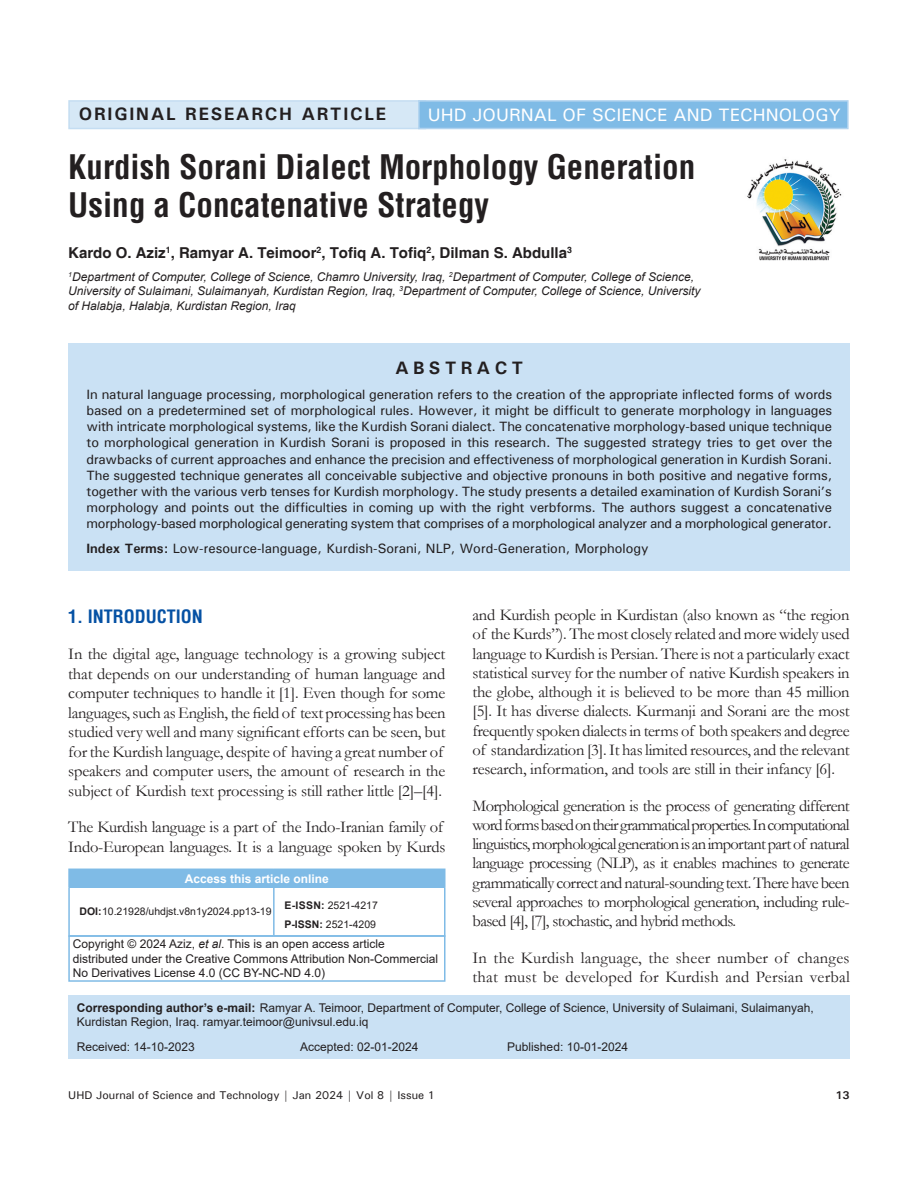
<style>
.page{position:relative;width:918px;height:1188px;background:#fff}
.page>*{position:absolute;margin:0;border:0;box-sizing:border-box;transform-origin:0 0}
.AT{font:700 condensed 33px/37.5px "Helvetica";color:#231f20}
.AH{font:500 18px "Univers";color:#fff}
.AH-2{font:700 18px "Univers";letter-spacing:.1em;color:#231f20}
.t1{font:700 condensed 18px "Helvetica";color:#0551a4}
.ABSH{font:700 18px "Univers";letter-spacing:.25em;color:#231f20}
.TX{font:16.5px/19.2px "Garamond";letter-spacing:-.01em;color:#231f20}
.TX-2{font:16.5px/19.2px "Garamond";letter-spacing:.015em;color:#231f20}
.AU{font:700 15px "Helvetica";color:#231f20}
.ABS{font:500 13.5px/16.2px "Univers";letter-spacing:-.025em;color:#231f20;text-align:justify}
.KWD{font:500 13.5px "Univers";color:#231f20}
.AFF{font:italic 12px/14.4px "Arial";color:#231f20}
.ADD{font:12px/14.4px "Arial";color:#231f20}
.COPYRT{font:12px/14.4px "Arial";color:#231f20}
.HIS{font:12px "Arial";color:#231f20}
.ATAO{font:700 12px "Arial";color:#fff}
.t2{font:500 11.25px "Univers";color:#231f20}
.t3{font:700 11.25px "Univers";color:#231f20}
.WEB{font:10.5px "Arial";letter-spacing:-.005em;color:#231f20}
.s1{font-weight:700}
.s2{font-style:italic}
</style>
<div class="page">
<div style="left:69px;top:344px;width:781px;height:227px;background:#cae1f4"></div>
<img style="left:747px;top:159px;width:95px;height:102px">
<div style="left:68px;top:995px;width:782px;height:64px;background:#cae1f4"></div>
<div style="left:69px;top:869px;width:376px;height:19px;background:#7fbbe6"></div>
<hr style="left:68px;top:869px;width:206px;height:1px;background:#7fbbe6">
<svg style="left:68px;top:870px;width:1px;height:18px"></svg>
<hr style="left:274px;top:869px;width:172px;height:1px;background:#7fbbe6">
<svg style="left:445px;top:870px;width:1px;height:18px"></svg>
<hr style="left:68px;top:888px;width:2px;height:47px;background:#7fbbe6">
<hr style="left:273px;top:888px;width:2px;height:47px;background:#7fbbe6">
<hr style="left:444px;top:888px;width:2px;height:47px;background:#7fbbe6">
<div style="left:68px;top:935px;width:378px;height:47px;border:2px solid #7fbbe6"></div>
<div style="left:69px;top:101px;width:356px;height:28px;background:#d6e8f6"></div>
<div style="left:68px;top:100px;width:358px;height:29px;border:2px solid #c4ddf2"></div>
<div style="left:419px;top:101px;width:429px;height:28px;background:#7fbbe6"></div>
<div style="left:418px;top:100px;width:431px;height:29px;border:2px solid #b1d3ef"></div>
<p class="AH-2" style="left:79px;top:103px;width:309px">ORIGINAL RESEARCH ARTICLE</p>
<p class="AH" style="left:428px;top:103px;width:415px">UHD JOURNAL OF SCIENCE AND TECHNOLOGY</p>
<p class="AT" style="left:68px;top:148px;width:629px">Kurdish Sorani Dialect Morphology Generation<br>Using a Concatenative Strategy</p>
<p class="AU" style="left:68px;top:243px;width:505px">Kardo O. Aziz<sup>1</sup>, Ramyar A. Teimoor<sup>2</sup>, Tofiq A. Tofiq<sup>2</sup>, Dilman S. Abdulla<sup>3</sup></p>
<p class="AFF" style="left:68px;top:270px;width:634px"><sup>1</sup>Department of Computer, College of Science, Chamro University, Iraq, <sup>2</sup>Department of Computer, College of Science,<br>University of Sulaimani, Sulaimanyah, Kurdistan Region, Iraq, <sup>3</sup>Department of Computer, College of Science, University of Halabja, Halabja, Kurdistan Region, Iraq</p>
<p class="ABSH" style="left:395px;top:356px;width:129px">ABSTRACT</p>
<p class="ABS" style="left:87px;top:386px;width:747px">In natural language processing, morphological generation refers to the creation of the appropriate inflected forms of words based on a predetermined set of morphological rules. However, it might be difficult to generate morphology in languages with intricate morphological systems, like the Kurdish Sorani dialect. The concatenative morphology-based unique technique to morphological generation in Kurdish Sorani is proposed in this research. The suggested strategy tries to get over the drawbacks of current approaches and enhance the precision and effectiveness of morphological generation in Kurdish Sorani.<br>The suggested technique generates all conceivable subjective and objective pronouns in both positive and negative forms, together with the various verb tenses for Kurdish morphology. The study presents a detailed examination of Kurdish Sorani’s morphology and points out the difficulties in coming up with the right verbforms. The authors suggest a concatenative morphology-based morphological generating system that comprises of a morphological analyzer and a morphological generator.</p>
<p class="KWD" style="left:87px;top:540px;width:564px"><span class="s1">Index Terms:</span> Low-resource-language, Kurdish-Sorani, NLP, Word-Generation, Morphology</p>
<h1 class="t1" style="left:68px;top:604px;width:136px">1. INTRODUCTION</h1>
<p class="TX" style="left:68px;top:644px;width:379px">In the digital age, language technology is a growing subject that depends on our understanding of human language and computer techniques to handle it [1]. Even though for some languages, such as English, the field of text processing has been studied very well and many significant efforts can be seen, but for the Kurdish language, despite of having a great number of speakers and computer users, the amount of research in the subject of Kurdish text processing is still rather little [2]–[4].</p>
<p class="TX" style="left:68px;top:817px;width:379px">The Kurdish language is a part of the Indo-Iranian family of<br>Indo-European languages. It is a language spoken by Kurds</p>
<p class="ATAO" style="left:185px;top:871px;width:146px">Access this article online</p>
<p class="WEB" style="left:80px;top:904px;width:194px"><span class="s1">DOI:</span>10.21928/uhdjst.v8n1y2024.pp13-19</p>
<p class="WEB" style="left:285px;top:898px;width:95px"><span class="s1">E-ISSN:</span> 2521-4217</p>
<p class="WEB" style="left:284px;top:917px;width:93px"><span class="s1">P-ISSN:</span> 2521-4209</p>
<p class="COPYRT" style="left:73px;top:937px;width:367px">Copyright © 2024 Aziz, <span class="s2">et al</span>. This is an open access article distributed under the Creative Commons Attribution Non-Commercial<br>No Derivatives License 4.0 (CC BY-NC-ND 4.0)</p>
<p class="TX" style="left:472px;top:605px;width:379px;text-align:justify">and Kurdish people in Kurdistan (also known as “the region of the Kurds”). The most closely related and more widely used language to Kurdish is Persian. There is not a particularly exact statistical survey for the number of native Kurdish speakers in the globe, although it is believed to be more than 45 million [5]. It has diverse dialects. Kurmanji and Sorani are the most frequently spoken dialects in terms of both speakers and degree of standardization [3]. It has limited resources, and the relevant research, information, and tools are still in their infancy [6].</p>
<p class="TX" style="left:472px;top:795px;width:379px;text-align:justify">Morphological generation is the process of generating different word forms based on their grammatical properties. In computational linguistics, morphological generation is an important part of natural language processing (NLP), as it enables machines to generate grammatically correct and natural-sounding text. There have been several approaches to morphological generation, including rule&shy;based [4], [7], stochastic, and hybrid methods.</p>
<p class="TX-2" style="left:472px;top:947px;width:379px">In the Kurdish language, the sheer number of changes that must be developed for Kurdish and Persian verbal</p>
<p class="ADD" style="left:77px;top:1000px;width:739px"><span class="s1">Corresponding author’s e-mail:</span> Ramyar A. Teimoor, Department of Computer, College of Science, University of Sulaimani, Sulaimanyah,<br>Kurdistan Region, Iraq. ramyar.teimoor@univsul.edu.iq</p>
<p class="HIS" style="left:77px;top:1039px;width:120px">Received: 14-10-2023</p>
<p class="HIS" style="left:300px;top:1039px;width:120px">Accepted: 02-01-2024</p>
<p class="HIS" style="left:507px;top:1039px;width:122px">Published: 10-01-2024</p>
<p class="t2" style="left:68px;top:1088px;width:368px">UHD Journal of Science and Technology | Jan 2024 | Vol 8 | Issue 1</p>
<p class="t3" style="left:836px;top:1088px;width:16px">13</p>
</div>
